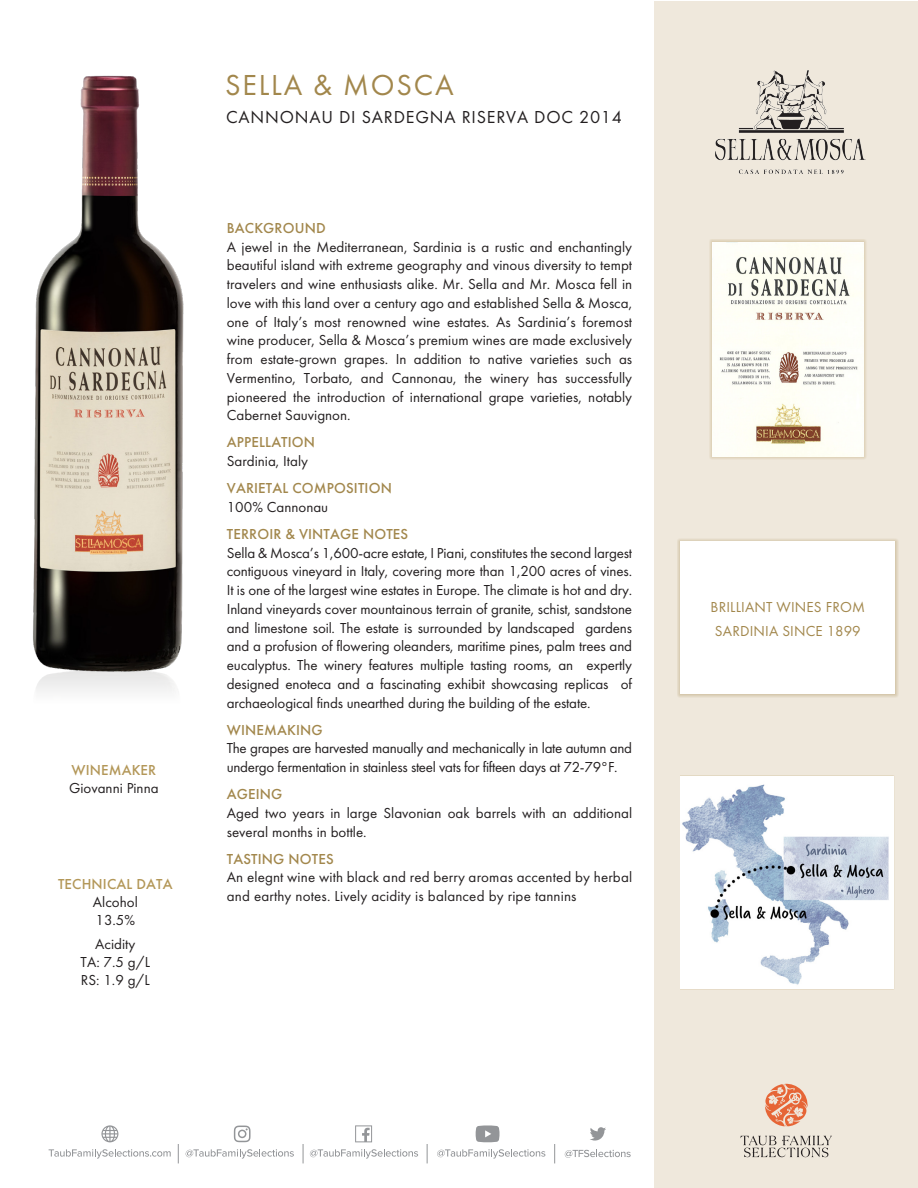
<style>
.page{position:relative;width:918px;height:1188px;background:#fff}
.page>*{position:absolute;margin:0;border:0;box-sizing:border-box;transform-origin:0 0}
.t1{font:30px "Futura PT";letter-spacing:.06em;color:#a2874c}
.t2{font:18px "Futura PT";letter-spacing:.045em;color:#231f20}
.Para_Body{font:15px/18.8px "Futura PT";color:#231f20}
.Para_Body-2{font:15px/18.8px "Futura PT";letter-spacing:-.02em;color:#231f20}
.Para_Head{font:500 15px "Futura PT";letter-spacing:.01em;color:#a2874c}
.Para_Body-3{font:15px/24px "Futura PT";letter-spacing:.01em;color:#a2874c}
.Para_Head-2{font:500 15px "Futura PT";letter-spacing:.01em;color:#b39758}
</style>
<div class="page">
<div style="left:654px;top:1px;width:263px;height:1186px;background:#efe8dc"></div>
<div style="left:709px;top:239px;width:158px;height:220px;background:#b39758;opacity:.65"></div>
<img style="left:712px;top:242px;width:151px;height:214px">
<div style="left:680px;top:775px;width:215px;height:215px;background:#fff"></div>
<img style="left:682px;top:784px;width:207px;height:201px">
<img style="left:716px;top:71px;width:150px;height:102px">
<div style="left:677px;top:538px;width:222px;height:160px;background:#a2874c;opacity:.65"></div>
<div style="left:680px;top:541px;width:215px;height:153px;background:#fff"></div>
<img style="left:33px;top:75px;width:151px;height:576px">
<img style="left:35px;top:651px;width:145px;height:41px">
<svg style="left:565px;top:1150px;width:66px;height:8px"></svg>
<svg style="left:49px;top:1149px;width:122px;height:10px"></svg>
<svg style="left:186px;top:1149px;width:108px;height:10px"></svg>
<svg style="left:310px;top:1149px;width:108px;height:10px"></svg>
<svg style="left:437px;top:1149px;width:108px;height:10px"></svg>
<svg style="left:554px;top:1144px;width:1px;height:19px"></svg>
<svg style="left:303px;top:1144px;width:1px;height:19px"></svg>
<svg style="left:178px;top:1144px;width:1px;height:19px"></svg>
<svg style="left:355px;top:1125px;width:17px;height:17px"></svg>
<svg style="left:234px;top:1126px;width:17px;height:16px"></svg>
<svg style="left:427px;top:1144px;width:1px;height:19px"></svg>
<svg style="left:590px;top:1127px;width:16px;height:14px"></svg>
<svg style="left:101px;top:1125px;width:17px;height:17px"></svg>
<svg style="left:476px;top:1125px;width:23px;height:17px"></svg>
<svg style="left:740px;top:1136px;width:92px;height:21px"></svg>
<svg style="left:765px;top:1084px;width:43px;height:42px"></svg>
<p class="Para_Head-2" style="left:71px;top:761px;width:86px">WINEMAKER</p>
<p class="Para_Body" style="left:69px;top:779px;width:91px">Giovanni Pinna</p>
<p class="Para_Head-2" style="left:58px;top:875px;width:116px">TECHNICAL DATA</p>
<p class="Para_Body" style="left:93px;top:893px;width:46px;line-height:18px">Alcohol<br>13.5%</p>
<p class="Para_Body" style="left:81px;top:935px;width:71px;line-height:18px;text-align:center">Acidity<br>TA: 7.5 g/L<br>RS: 1.9 g/L</p>
<p class="t1" style="left:225px;top:67px;width:230px">SELLA &amp; MOSCA</p>
<p class="t2" style="left:226px;top:107px;width:397px">CANNONAU DI SARDEGNA RISERVA DOC 2014</p>
<p class="Para_Head" style="left:227px;top:219px;width:100px">BACKGROUND</p>
<p class="Para_Body" style="left:227px;top:237px;width:407px;text-align:justify">A jewel in the Mediterranean, Sardinia is a rustic and enchantingly beautiful island with extreme geography and vinous diversity to tempt travelers and wine enthusiasts alike. Mr. Sella and Mr. Mosca fell in love with this land over a century ago and established Sella &amp; Mosca, one of Italy’s most renowned wine estates. As Sardinia’s foremost wine producer, Sella &amp; Mosca’s premium wines are made exclusively from estate-grown grapes. In addition to native varieties such as Vermentino, Torbato, and Cannonau, the winery has successfully pioneered the introduction of international grape varieties, notably Cabernet Sauvignon.</p>
<p class="Para_Head" style="left:227px;top:433px;width:90px">APPELLATION</p>
<p class="Para_Body" style="left:227px;top:452px;width:83px">Sardinia, Italy</p>
<p class="Para_Head" style="left:227px;top:479px;width:167px">VARIETAL COMPOSITION</p>
<p class="Para_Body" style="left:227px;top:497px;width:103px">100% Cannonau</p>
<p class="Para_Head" style="left:227px;top:525px;width:183px">TERROIR &amp; VINTAGE NOTES</p>
<p class="Para_Body" style="left:227px;top:543px;width:407px;text-align:justify">Sella &amp; Mosca’s 1,600-acre estate, I Piani, constitutes the second largest contiguous vineyard in Italy, covering more than 1,200 acres of vines.<br>It is one of the largest wine estates in Europe. The climate is hot and dry.<br>Inland vineyards cover mountainous terrain of granite, schist, sandstone and limestone soil. The estate is surrounded by landscaped gardens and a profusion of flowering oleanders, maritime pines, palm trees and eucalyptus. The winery features multiple tasting rooms, an expertly designed enoteca and a fascinating exhibit showcasing replicas of archaeological finds unearthed during the building of the estate.</p>
<p class="Para_Head" style="left:227px;top:721px;width:97px">WINEMAKING</p>
<p class="Para_Body-2" style="left:227px;top:739px;width:407px">The grapes are harvested manually and mechanically in late autumn and undergo fermentation in stainless steel vats for fifteen days at 72-79°F.</p>
<p class="Para_Head" style="left:227px;top:785px;width:57px">AGEING</p>
<p class="Para_Body" style="left:227px;top:803px;width:407px">Aged two years in large Slavonian oak barrels with an additional several months in bottle.</p>
<p class="Para_Head" style="left:227px;top:850px;width:108px">TASTING NOTES</p>
<p class="Para_Body" style="left:227px;top:868px;width:407px">An elegnt wine with black and red berry aromas accented by herbal and earthy notes. Lively acidity is balanced by ripe tannins</p>
<p class="Para_Body-3" style="left:711px;top:595px;width:156px">BRILLIANT WINES FROM<br>SARDINIA SINCE 1899</p>
</div>
